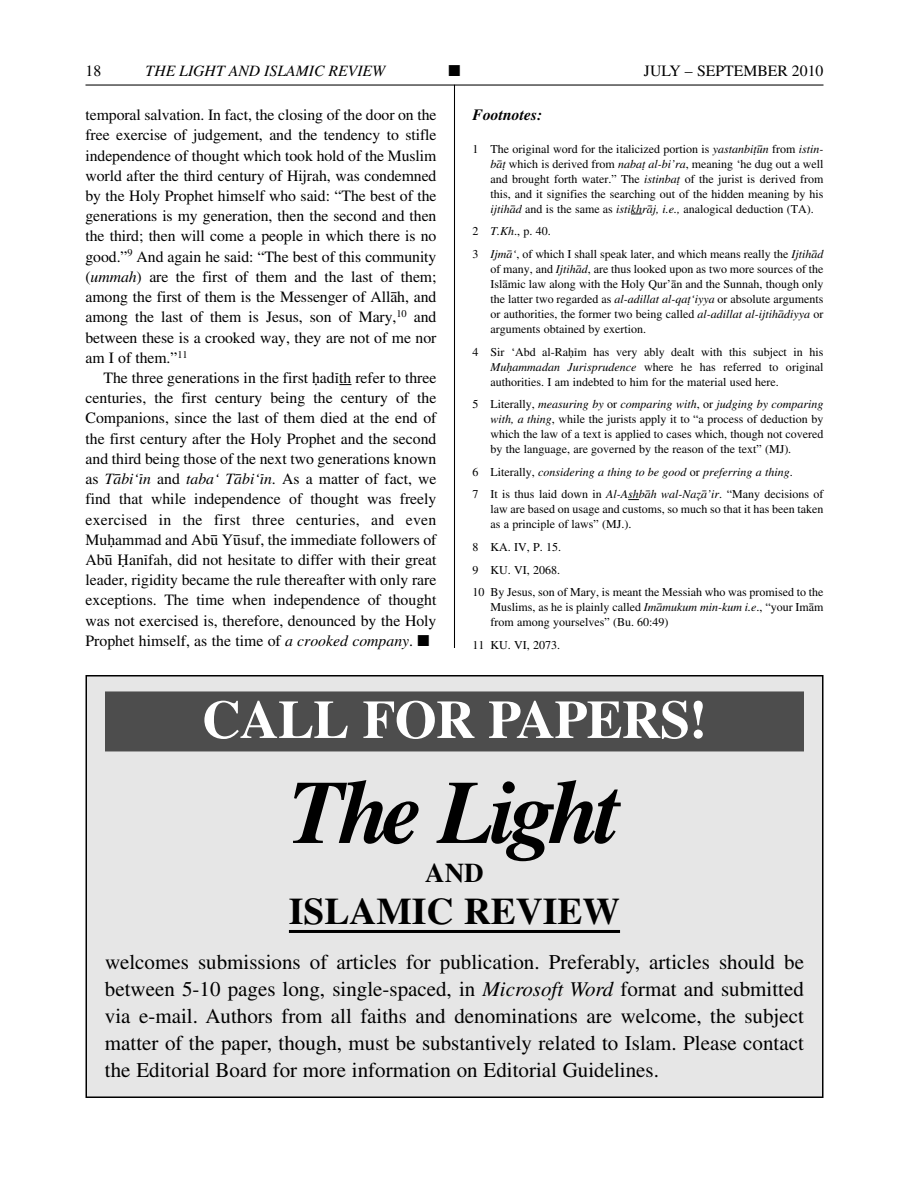
<style>
.page{position:relative;width:918px;height:1188px;background:#fff}
.page>*{position:absolute;margin:0;border:0;box-sizing:border-box;transform-origin:0 0}
.t1{font:italic 700 90px "Times";letter-spacing:-.055em;color:#000}
.t2{font:700 54px "Times";letter-spacing:-.015em;color:#fff}
.t3{font:700 37.5px "Times";color:#000}
.t4{font:700 27px "Times";color:#000}
.t5{font:21px/27px "Times";color:#000;text-align:justify}
.t6{font:15.75px/20.2px "AAII";letter-spacing:-.005em;color:#000;text-align:justify}
.t7{font:italic 15.75px "Times";color:#000}
.t8{font:15.75px "Times";color:#000}
.t9{font:italic 700 15.75px "AAII";color:#000}
.t10{font:15.75px "Zapf Dingbats";color:#000}
.t11{font:12px/15px "AAII";color:#000;text-align:justify}
.t12{font:italic 12px/22.5px "AAII";color:#000}
.s1{font-style:italic}
.s2{font-style:normal}
</style>
<div class="page">
<svg style="left:339px;top:384px;width:12px;height:1px"></svg>
<hr style="left:86px;top:85px;width:738px;height:1px;background:#000">
<hr style="left:454px;top:85px;width:1px;height:563px;background:#000">
<div style="left:86px;top:676px;width:737px;height:421px;background:#e6e6e6"></div>
<div style="left:86px;top:675px;width:738px;height:423px;border:2px solid #000"></div>
<div style="left:105px;top:691px;width:699px;height:60px;background:#4d4d4d"></div>
<hr style="left:289px;top:930px;width:331px;height:3px;background:#000">
<h3 class="t8" style="left:86px;top:65px;width:17px">18</h3>
<h3 class="t7" style="left:146px;top:65px;width:241px">THE LIGHT AND ISLAMIC REVIEW</h3>
<h3 class="t10" style="left:449px;top:61px;width:13px">■</h3>
<h3 class="t8" style="left:644px;top:65px;width:181px">JULY – SEPTEMBER 2010</h3>
<p class="t6" style="left:85px;top:106px;width:353px">temporal salvation. In fact, the closing of the door on the free exercise of judgement, and the tendency to stifle independence of thought which took hold of the Muslim world after the third century of Hijrah, was condemned by the Holy Prophet himself who said: “The best of the generations is my generation, then the second and then the third; then will come a people in which there is no good.”<sup>9</sup> And again he said: “The best of this community (<span class="s1">ummah</span>) are the first of them and the last of them; among the first of them is the Messenger of Allåh, and among the last of them is Jesus, son of Mary,<sup>10</sup> and between these is a crooked way, they are not of me nor am I of them.”<sup>11</sup></p>
<p class="t6" style="left:85px;top:369px;width:353px;text-indent:18px">The three generations in the first ƒadßth refer to three centuries, the first century being the century of the Companions, since the last of them died at the end of the first century after the Holy Prophet and the second and third being those of the next two generations known as <span class="s1">Tåbi‘ßn</span> and <span class="s1">taba‘ Tåbi‘ßn</span>. As a matter of fact, we find that while independence of thought was freely exercised in the first three centuries, and even Muƒammad and Ab∂ Y∂suf, the immediate followers of Ab∂ Ïanßfah, did not hesitate to differ with their great leader, rigidity became the rule thereafter with only rare exceptions. The time when independence of thought was not exercised is, therefore, denounced by the Holy Prophet himself, as the time of <span class="s1">a crooked company</span>. ■</p>
<h3 class="t9" style="left:473px;top:109px;width:71px">Footnotes:</h3>
<p class="t11" style="left:491px;top:142px;width:335px;text-indent:-18px">1 The original word for the italicized portion is <span class="s1">yastanbi∆∂n</span> from <span class="s1">istin&shy;bå∆</span> which is derived from <span class="s1">naba∆ al-bi’ra</span>, meaning ‘he dug out a well and brought forth water.” The <span class="s1">istinba∆</span> of the jurist is derived from this, and it signifies the searching out of the hidden meaning by his <span class="s1">ijtihåd</span> and is the same as <span class="s1">istikhråj, i.e.,</span> analogical deduction (TA).</p>
<p class="t11" style="left:472px;top:221px;width:353px;line-height:22.5px">2 <span class="s1">T.Kh</span>., p. 40.<br>3 <span class="s1">Ijmå‘</span>, of which I shall speak later, and which means really the <span class="s1">Ijtihåd</span></p>
<p class="t11" style="left:490px;top:263px;width:335px">of many, and <span class="s1">Ijtihåd</span>, are thus looked upon as two more sources of the Islåmic law along with the Holy Qur’ån and the Sunnah, though only the latter two regarded as <span class="s1">al-adillat al-qa∆‘iyya</span> or absolute arguments or authorities, the former two being called <span class="s1">al-adillat al-ijtihådiyya</span> or arguments obtained by exertion.</p>
<p class="t11" style="left:491px;top:345px;width:335px;text-indent:-18px">4 Sir ‘Abd al-Raƒßm has very ably dealt with this subject in his <span class="s1">Muƒammadan Jurisprudence</span> where he has referred to original authorities. I am indebted to him for the material used here.</p>
<p class="t11" style="left:491px;top:398px;width:335px;text-indent:-18px">5 Literally, <span class="s1">measuring by</span> or <span class="s1">comparing with</span>, or <span class="s1">judging by comparing with, a thing</span>, while the jurists apply it to “a process of deduction by which the law of a text is applied to cases which, though not covered by the language, are governed by the reason of the text” (MJ).</p>
<p class="t12" style="left:472px;top:462px;width:353px"><span class="s2">6 Literally,</span> considering a thing to be good <span class="s2">or</span> preferring a thing<span class="s2">.<br>7 It is thus laid down in</span> Al-Ashbåh wal-Na˚å’ir<span class="s2">. “Many decisions of</span></p>
<p class="t11" style="left:490px;top:503px;width:335px">law are based on usage and customs, so much so that it has been taken as a principle of laws” (MJ.).</p>
<p class="t11" style="left:472px;top:537px;width:353px;line-height:22.5px;text-align:left">8 KA. IV, P. 15.<br>9 KU. VI, 2068.<br>10 By Jesus, son of Mary, is meant the Messiah who was promised to the</p>
<p class="t11" style="left:490px;top:601px;width:335px">Muslims, as he is plainly called <span class="s1">Imåmukum min-kum i.e</span>., “your Imåm from among yourselves” (Bu. 60:49)</p>
<p class="t11" style="left:472px;top:638px;width:89px">11 KU. VI, 2073.</p>
<h2 class="t2" style="left:202px;top:701px;width:507px">CALL FOR PAPERS!</h2>
<h1 class="t1" style="left:289px;top:780px;width:333px">The Light</h1>
<h3 class="t4" style="left:425px;top:864px;width:60px">AND</h3>
<h3 class="t3" style="left:289px;top:899px;width:333px">ISLAMIC REVIEW</h3>
<p class="t5" style="left:105px;top:951px;width:701px">welcomes submissions of articles for publication. Preferably, articles should be between 5-10 pages long, single-spaced, in <span class="s1">Microsoft Word</span> format and submitted via e-mail. Authors from all faiths and denominations are welcome, the subject matter of the paper, though, must be substantively related to Islam. Please contact the Editorial Board for more information on Editorial Guidelines.</p>
</div>
